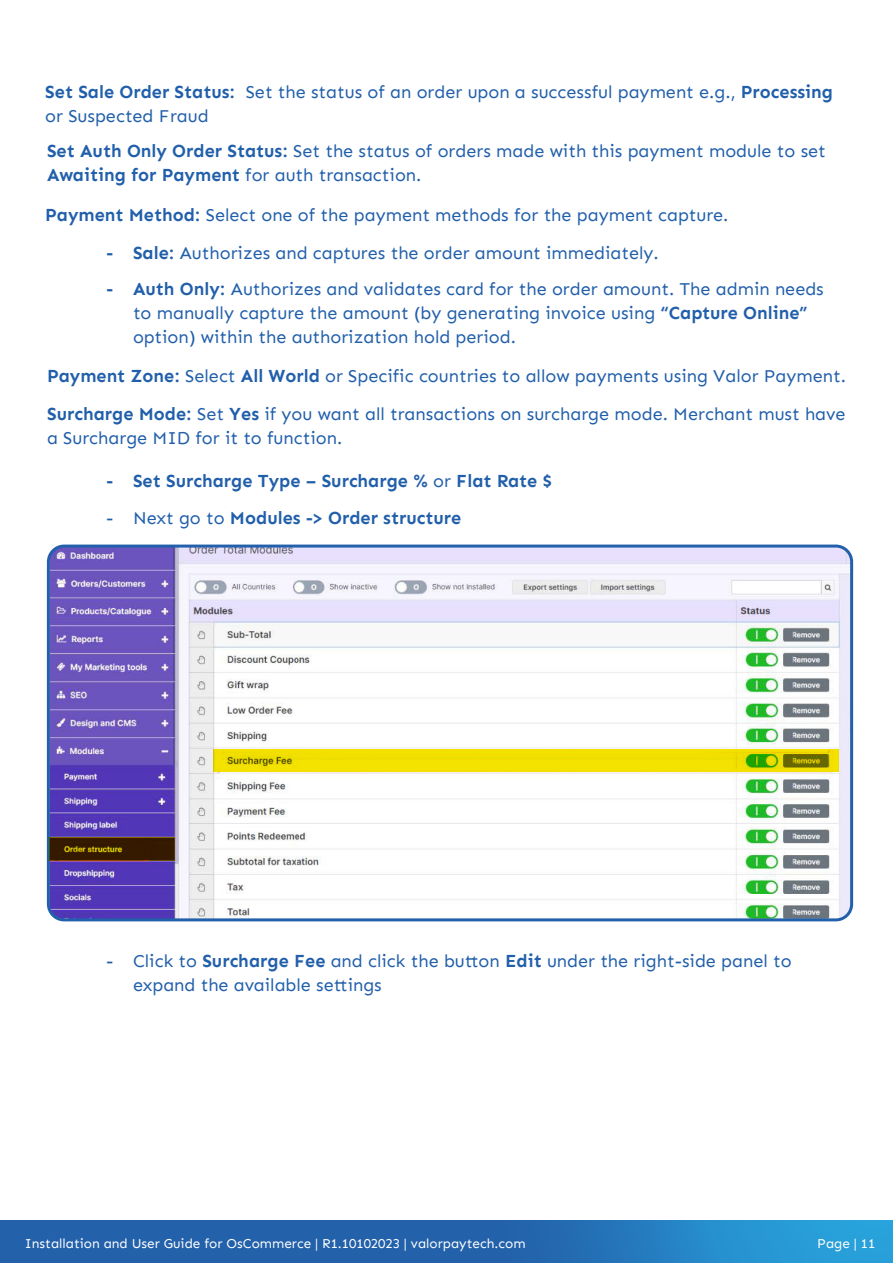
<style>
.page{position:relative;width:893px;height:1263px;background:#fff}
.page>*{position:absolute;margin:0;border:0;box-sizing:border-box;transform-origin:0 0}
.t1{font:18px/24px "Sen";color:#215fab}
.t2{font:700 18px "Sen";color:#215fab}
.t3{font:13.5px "Sen";color:#fff}
.s1{font-weight:700}
.s2{font-weight:400}
</style>
<div class="page">
<svg style="left:0;top:1220px;width:893px;height:43px;background:#2471b6"></svg>
<img style="left:50px;top:548px;width:802px;height:372px">
<div style="left:47px;top:544px;width:806px;height:377px;border:3px solid #2260ab;border-radius:16px"></div>
<div style="left:214px;top:749px;width:625px;height:22px;background:#f4e200"></div>
<svg style="left:50px;top:837px;width:125px;height:24px;background:#442800"></svg>
<p class="t1" style="left:45px;top:80px;width:789px"><span class="s1">Set Sale Order Status:</span> Set the status of an order upon a successful payment e.g., <span class="s1">Processing </span>or Suspected Fraud</p>
<p class="t1" style="left:47px;top:139px;width:780px"><span class="s1">Set Auth Only Order Status:</span> Set the status of orders made with this payment module to set<br><span class="s1">Awaiting for Payment</span> for auth transaction.</p>
<p class="t1" style="left:45px;top:203px;width:685px"><span class="s1">Payment Method:</span> Select one of the payment methods for the payment capture.</p>
<p class="t1" style="left:106px;top:241px;width:554px"><span class="s1">- Sale:</span> Authorizes and captures the order amount immediately.</p>
<p class="t1" style="left:133px;top:277px;width:692px;text-indent:-27px"><span class="s1">- Auth Only:</span> Authorizes and validates card for the order amount. The admin needs to manually capture the amount (by generating invoice using <span class="s1">“Capture Online” </span>option) within the authorization hold period.</p>
<p class="t1" style="left:47px;top:357px;width:800px;line-height:37.5px"><span class="s1">Payment Zone:</span> Select <span class="s1">All World</span> or Specific countries to allow payments using Valor Payment.<br><span class="s1">Surcharge Mode:</span> Set <span class="s1">Yes</span> if you want all transactions on surcharge mode. Merchant must have</p>
<p class="t1" style="left:47px;top:426px;width:297px">a Surcharge MID for it to function.</p>
<p class="t2" style="left:106px;top:471px;width:448px">- Set Surcharge Type – Surcharge % <span class="s2">or</span> Flat Rate $</p>
<p class="t2" style="left:106px;top:507px;width:357px"><span class="s2">- Next go to</span> Modules -&gt; Order structure</p>
<p class="t1" style="left:133px;top:949px;width:660px;text-indent:-27px">- Click to <span class="s1">Surcharge Fee</span> and click the button <span class="s1">Edit</span> under the right-side panel to expand the available settings</p>
<p class="t3" style="left:25px;top:1235px;width:502px">Installation and User Guide for OsCommerce | R1.10102023 | valorpaytech.com</p>
<p class="t3" style="left:817px;top:1235px;width:60px">Page | 11</p>
</div>
